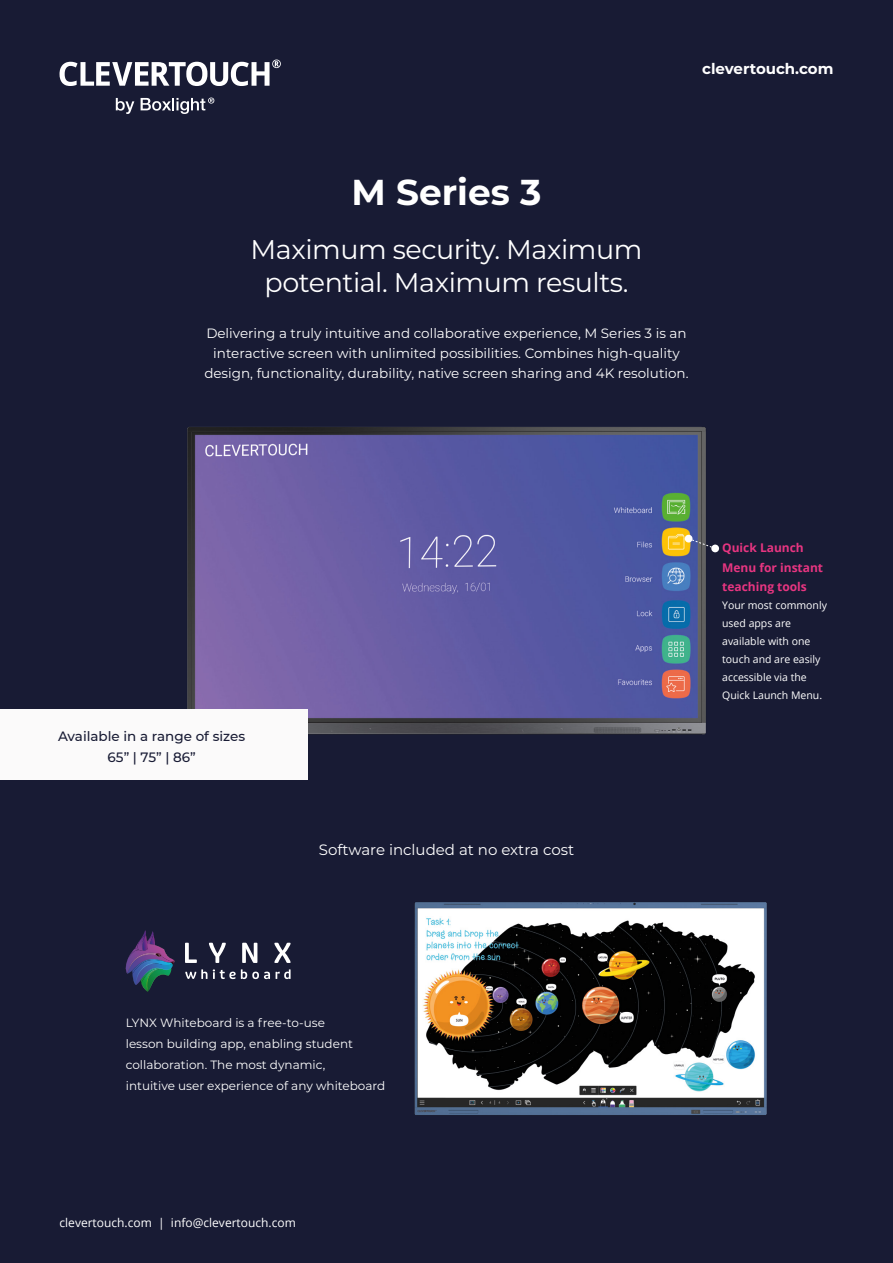
<style>
.page{position:relative;width:893px;height:1263px;background:#181b34}
.page>*{position:absolute;margin:0;border:0;box-sizing:border-box;transform-origin:0 0}
.t1{font:700 36px "Montserrat";color:#fff}
.t2{font:27px/33px "Montserrat";letter-spacing:-.015em;color:#fff;text-align:center}
.t3{font:15px "Montserrat";color:#fff}
.t4{font:700 15px "Montserrat";color:#fff}
.t5{font:13.5px/20.2px "Montserrat";color:#fff;text-align:center}
.t6{font:500 13.5px/21px "Montserrat";color:#181b34;text-align:center}
.t7{font:12px/21px "Montserrat";color:#fff}
.t8{font:700 12px/19.5px "Open Sans";color:#e83581}
.t9{font:12px "Open Sans";color:#fff}
.t10{font:10.5px/18px "Open Sans";color:#fff}
</style>
<div class="page">
<svg style="left:60px;top:60px;width:221px;height:26px"></svg>
<svg style="left:116px;top:98px;width:18px;height:16px"></svg>
<svg style="left:141px;top:98px;width:73px;height:16px"></svg>
<img style="left:187px;top:427px;width:533px;height:308px">
<div style="left:0;top:709px;width:308px;height:71px;background:#fbfafa"></div>
<img style="left:414px;top:902px;width:353px;height:213px">
<svg style="left:185px;top:943px;width:106px;height:20px"></svg>
<svg style="left:185px;top:969px;width:106px;height:10px"></svg>
<img style="left:125px;top:930px;width:50px;height:62px">
<svg style="left:688px;top:538px;width:28px;height:11px"></svg>
<div style="left:711px;top:545px;width:8px;height:7px;background:#fff;border-radius:50%"></div>
<div style="left:685px;top:535px;width:7px;height:7px;background:#fff;border-radius:50%"></div>
<p class="t4" style="left:702px;top:58px;width:133px">clevertouch.com</p>
<h1 class="t1" style="left:352px;top:166px;width:191px">M Series 3</h1>
<h2 class="t2" style="left:251px;top:232px;width:393px">Maximum security. Maximum potential. Maximum results.</h2>
<p class="t5" style="left:204px;top:322px;width:486px">Delivering a truly intuitive and collaborative experience, M Series 3 is an interactive screen with unlimited possibilities. Combines high-quality design, functionality, durability, native screen sharing and 4K resolution.</p>
<p class="t6" style="left:58px;top:725px;width:189px">Available in a range of sizes<br>65” | 75” | 86”</p>
<p class="t3" style="left:319px;top:839px;width:257px">Software included at no extra cost</p>
<p class="t8" style="left:722px;top:538px;width:102px">Quick Launch<br>Menu for instant teaching tools</p>
<p class="t10" style="left:722px;top:596px;width:106px">Your most commonly used apps are available with one touch and are easily accessible via the<br>Quick Launch Menu.</p>
<p class="t7" style="left:126px;top:1012px;width:261px">LYNX Whiteboard is a free-to-use<br>lesson building app, enabling student collaboration. The most dynamic,<br>intuitive user experience of any whiteboard</p>
<p class="t9" style="left:60px;top:1214px;width:238px">clevertouch.com | info@clevertouch.com</p>
</div>
